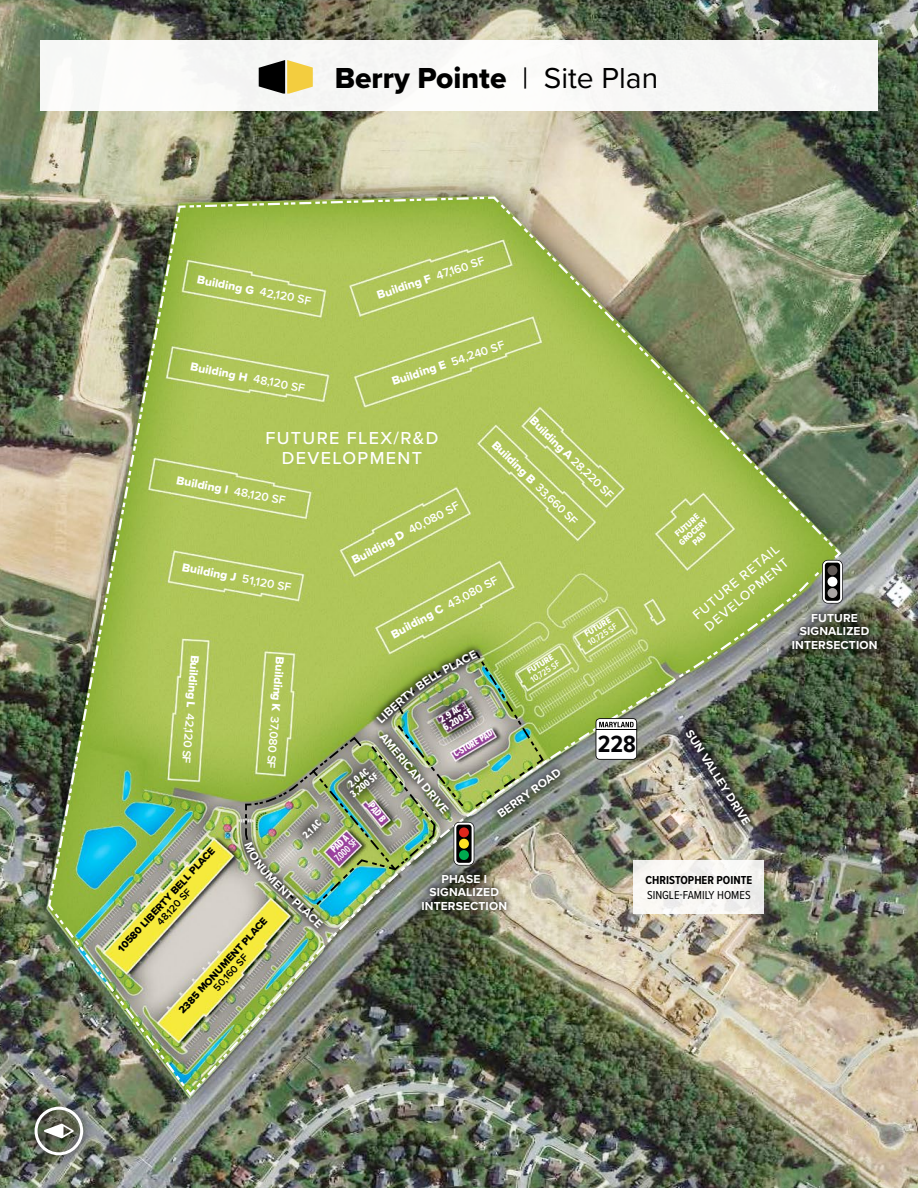
<style>
.page{position:relative;width:918px;height:1188px;background:#fff}
.page>*{position:absolute;margin:0;border:0;box-sizing:border-box;transform-origin:0 0}
.t1{font:30px "Proxima Nova Extrabld";color:#000}
.t2{font:700 24.3px "Proxima Nova Cond";color:#040407}
.t3{font:500 18px/19.5px "Proxima Nova";letter-spacing:.075em;color:#fff;text-align:center}
.t4{font:500 13.5px/16.5px "Proxima Nova";color:#fff}
.t5{font:12px "Proxima Nova Extrabld";color:#fff}
.t6{font:700 12px/13.5px "Proxima Nova";letter-spacing:.01em;color:#fff;text-align:center}
.t7{font:12px "Proxima Nova Cond";color:#000}
.t8{font:700 12px "Proxima Nova Cond";color:#000}
.t9{font:10.5px "Proxima Nova Extrabld";color:#000}
.t10{font:10.5px/9px "Proxima Nova Ex Cn Extrabld";color:#fff;text-align:center}
.t11{font:600 10.5px "Proxima Nova";color:#000}
.t12{font:600 10.5px "Proxima Nova Ex Cn";color:#fff}
.t13{font:10.2px "Proxima Nova Ex Cn Extrabld";color:#fff}
.t14{font:9px/9px "Proxima Nova Cond Extrabld";color:#fff;text-align:center}
.t15{font:600 9px "Proxima Nova Cond";color:#fff}
.s1{font-family:"Proxima Nova"}
.s2{font-family:"Proxima Nova";font-weight:600}
.s3{font-family:"Proxima Nova";font-size:10.2px}
</style>
<div class="page">
<img style="left:0;top:0;width:918px;height:1188px">
<div style="left:20px;top:1092px;width:77px;height:78px;background:#000;opacity:.75"></div>
<svg style="left:35px;top:1107px;width:48px;height:48px"></svg>
<img style="left:47px;top:195px;width:795px;height:903px">
<svg style="left:812px;top:558px;width:31px;height:46px"></svg>
<svg style="left:825px;top:563px;width:15px;height:38px"></svg>
<div style="left:828px;top:565px;width:9px;height:10px;background:#615956;border-radius:50%"></div>
<div style="left:828px;top:577px;width:9px;height:10px;background:#fff;border-radius:50%"></div>
<div style="left:828px;top:588px;width:9px;height:10px;background:#aaa6a5;border-radius:50%"></div>
<div style="left:785px;top:605px;width:100px;height:52px;background:#000;opacity:.75"></div>
<div style="left:40px;top:41px;width:838px;height:70px;background:#f7f7f6"></div>
<svg style="left:259px;top:60px;width:54px;height:34px"></svg>
<div style="left:237px;top:834px;width:94px;height:101px;background:#000;opacity:.75"></div>
<div style="left:369px;top:642px;width:116px;height:89px;background:#000;opacity:.75"></div>
<div style="left:678px;top:722px;width:80px;height:111px;background:#000;opacity:.75"></div>
<div style="left:633px;top:860px;width:131px;height:54px;background:#f6f5f3"></div>
<img style="left:244px;top:650px;width:451px;height:295px">
<h1 class="t1" style="left:335px;top:55px;width:325px">Berry Pointe <span class="s1">| Site Plan</span></h1>
<p class="t5" style="left:199px;top:271px;width:118px;rotate:11deg">Building G <span class="s2">42,120 SF</span></p>
<p class="t5" style="left:192px;top:358px;width:118px;rotate:11deg">Building H <span class="s2">48,120 SF</span></p>
<p class="t5" style="left:375px;top:287px;width:114px;rotate:-18deg">Building F <span class="s2">47,160 SF</span></p>
<p class="t5" style="left:389px;top:373px;width:119px;rotate:-18deg">Building E <span class="s2">54,240 SF</span></p>
<p class="t5" style="left:538px;top:412px;width:113px;rotate:44deg">Building A <span class="s2">28,220 SF</span></p>
<h3 class="t3" style="left:265px;top:428px;width:175px">FUTURE FLEX/R&amp;D<br>DEVELOPMENT</h3>
<p class="t5" style="left:500px;top:437px;width:116px;rotate:44deg">Building B <span class="s2">33,660 SF</span></p>
<p class="t5" style="left:178px;top:471px;width:112px;rotate:11deg">Building I <span class="s2">48,120 SF</span></p>
<p class="t5" style="left:348px;top:553px;width:121px;rotate:-28deg">Building D <span class="s2">40,080 SF</span></p>
<p class="t5" style="left:388px;top:627px;width:121px;rotate:-28deg">Building C <span class="s2">43,080 SF</span></p>
<p class="t5" style="left:184px;top:558px;width:112px;rotate:11deg">Building J <span class="s2">51,120 SF</span></p>
<p class="t14" style="left:583px;top:631px;width:31px;rotate:-33deg">FUTURE</p>
<p class="t15" style="left:585px;top:638px;width:35px;rotate:-33deg">10,725 SF</p>
<p class="t14" style="left:671px;top:534px;width:37px;rotate:-42deg">FUTURE<br>GROCERY<br>PAD</p>
<p class="t4" style="left:689px;top:610px;width:110px;rotate:-40deg">FUTURE RETAIL<br>DEVELOPMENT</p>
<p class="t6" style="left:792px;top:611px;width:87px">FUTURE<br>SIGNALIZED<br>INTERSECTION</p>
<p class="t14" style="left:525px;top:668px;width:31px;rotate:-33deg">FUTURE</p>
<p class="t5" style="left:204px;top:656px;width:110px;rotate:95deg">Building L <span class="s2">42,120 SF</span></p>
<p class="t5" style="left:289px;top:657px;width:114px;rotate:95deg">Building K <span class="s2">37,080 SF</span></p>
<p class="t15" style="left:528px;top:675px;width:35px;rotate:-33deg">10,725 SF</p>
<p class="t10" style="left:437px;top:716px;width:34px;text-align:left;rotate:-31deg">2.9 AC <span class="s3">±<br></span>6,200 SF</p>
<p class="t13" style="left:450px;top:748px;width:45px;rotate:-31deg">C-STORE PAD</p>
<p class="t6" style="left:388px;top:730px;width:103px;rotate:51deg">AMERICAN DRIVE</p>
<p class="t6" style="left:495px;top:809px;width:77px;rotate:-36deg">BERRY ROAD</p>
<p class="t10" style="left:343px;top:784px;width:34px;rotate:-39deg">2.0 AC<br>3,200 SF</p>
<p class="t10" style="left:374px;top:801px;width:23px;rotate:51deg">PAD B</p>
<p class="t10" style="left:301px;top:833px;width:23px;rotate:-45deg">2.1 AC</p>
<p class="t10" style="left:329px;top:848px;width:23px;rotate:-44deg">PAD A</p>
<p class="t12" style="left:331px;top:854px;width:29px;rotate:-44deg">7,000 SF</p>
<p class="t9" style="left:114px;top:945px;width:139px;rotate:-47deg">10580 LIBERTY BELL PLACE</p>
<p class="t6" style="left:421px;top:872px;width:87px">PHASE I<br>SIGNALIZED<br>INTERSECTION</p>
<p class="t6" style="left:280px;top:877px;width:65px;rotate:43deg">ENT PLACE</p>
<p class="t11" style="left:153px;top:918px;width:47px;rotate:-47deg">48,120 SF</p>
<p class="t9" style="left:174px;top:1006px;width:127px;rotate:-47deg">2385 MONUMENT PLACE</p>
<p class="t11" style="left:210px;top:984px;width:47px;rotate:-47deg">50,160 SF</p>
<h2 class="t2" style="left:598px;top:726px;width:40px">228</h2>
<p class="t6" style="left:695px;top:727px;width:112px;rotate:58deg">SUN VALLEY DRIVE</p>
<p class="t8" style="left:646px;top:872px;width:108px">CHRISTOPHER POINTE</p>
<p class="t7" style="left:647px;top:886px;width:105px">SINGLE-FAMILY HOMES</p>
</div>
